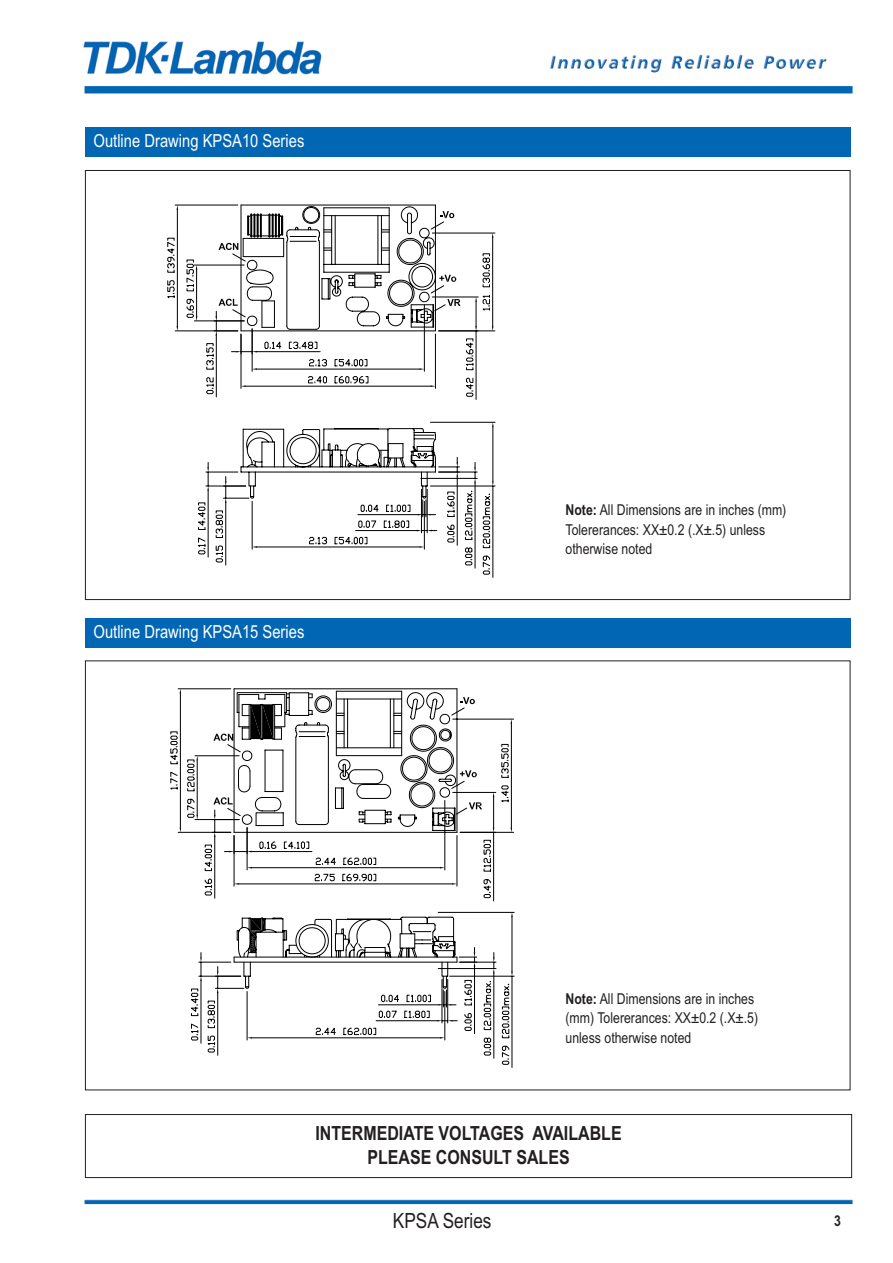
<style>
.page{position:relative;width:893px;height:1263px;background:#fff}
.page>*{position:absolute;margin:0;border:0;box-sizing:border-box;transform-origin:0 0}
.t1{font:21px "Arial Narrow";color:#231f20}
.t2{font:700 19.5px/24px "Arial Narrow";color:#231f20;text-align:center}
.t3{font:18px "Arial Narrow";color:#fff}
.t4{font:15px/19.5px "Arial Narrow";color:#231f20}
.t5{font:700 15px "Arial Narrow";color:#231f20}
.s1{font-weight:700}
</style>
<div class="page">
<img style="left:83px;top:41px;width:770px;height:1164px">
<div style="left:86px;top:171px;width:764px;height:428px;background:#fff"></div>
<hr style="left:116px;top:605px;width:460px;height:1px;background:#000">
<hr style="left:116px;top:191px;width:1px;height:389px;background:#000">
<svg style="left:167px;top:204px;width:326px;height:196px"></svg>
<svg style="left:223px;top:338px;width:251px;height:62px"></svg>
<svg style="left:198px;top:421px;width:298px;height:157px"></svg>
<div style="left:85px;top:128px;width:765px;height:29px;background:#0166b3"></div>
<div style="left:86px;top:661px;width:764px;height:428px;background:#fff"></div>
<svg style="left:170px;top:688px;width:345px;height:380px"></svg>
<div style="left:85px;top:618px;width:765px;height:30px;background:#0166b3"></div>
<div style="left:85px;top:1114px;width:767px;height:64px;border:1px solid #231f20"></div>
<p class="t3" style="left:94px;top:130px;width:212px">Outline Drawing KPSA10 Series</p>
<p class="t3" style="left:94px;top:621px;width:212px">Outline Drawing KPSA15 Series</p>
<p class="t4" style="left:566px;top:500px;width:222px"><span class="s1">Note:</span> All Dimensions are in inches (mm)<br>Tolererances: XX±0.2 (.X±.5) unless otherwise noted</p>
<p class="t4" style="left:566px;top:989px;width:194px"><span class="s1">Note:</span> All Dimensions are in inches (mm) Tolererances: XX±0.2 (.X±.5) unless otherwise noted</p>
<h2 class="t2" style="left:315px;top:1122px;width:308px">INTERMEDIATE VOLTAGES AVAILABLE<br>PLEASE CONSULT SALES</h2>
<h1 class="t1" style="left:393px;top:1208px;width:100px">KPSA Series</h1>
<p class="t5" style="left:834px;top:1212px;width:8px">3</p>
</div>
